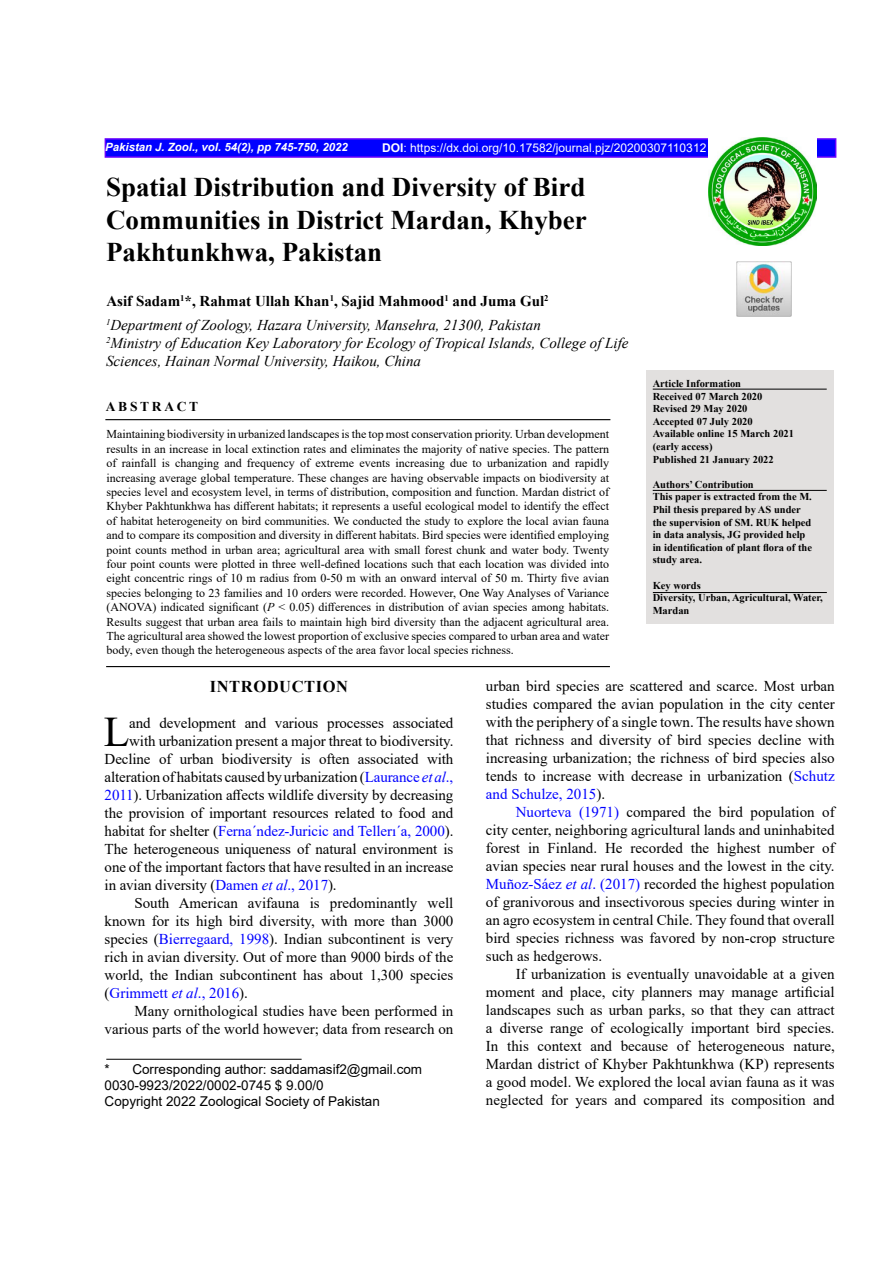
<style>
.page{position:relative;width:893px;height:1263px;background:#fff}
.page>*{position:absolute;margin:0;border:0;box-sizing:border-box;transform-origin:0 0}
.t1{font:42.15px "Times New Roman";color:#000}
.t2{font:700 27px/32.4px "Times New Roman";color:#000;text-align:justify}
.t3{font:700 16.5px "Times New Roman";letter-spacing:.035em;color:#000}
.t4{font:15px/18px "Times New Roman";color:#000;text-align:justify}
.t5{font:italic 15px/24.5px "Times New Roman";color:#000}
.t6{font:15px "Times New Roman";letter-spacing:-.005em;color:#00f}
.t7{font:13.5px/16.2px "Arial";color:#000}
.t8{font:700 13.5px "Times New Roman";letter-spacing:.2em;color:#000}
.t9{font:12px/14.4px "Times New Roman";color:#000;text-align:justify}
.t10{font:12px "Arial";color:#fff}
.t11{font:italic 700 11.4px "Arial";color:#fff}
.t12{font:700 10.5px/12.6px "Times New Roman";color:#000}
.s1{font-weight:700}
.s2{font-weight:700;font-style:normal}
.s3{font-style:italic}
.s4{color:#00f}
.s5{font-style:italic;color:#00f}
.s6{color:#000}
</style>
<div class="page">
<div style="left:105px;top:138px;width:731px;height:20px;background:#00f;border:2px solid #60f"></div>
<img style="left:708px;top:138px;width:108px;height:108px">
<div style="left:646px;top:370px;width:187px;height:254px;background:#e2e0df"></div>
<hr style="left:653px;top:490px;width:174px;height:1px;background:#000">
<hr style="left:105px;top:419px;width:505px;height:1px;background:#000">
<hr style="left:106px;top:666px;width:504px;height:1px;background:#000">
<hr style="left:653px;top:389px;width:174px;height:1px;background:#000">
<hr style="left:106px;top:1059px;width:196px;height:1px;background:#000">
<hr style="left:653px;top:592px;width:174px;height:1px;background:#000">
<img style="left:736px;top:261px;width:55px;height:56px">
<p class="t11" style="left:105px;top:139px;width:244px">Pakistan J. Zool., vol. 54(2), pp 745-750, 2022</p>
<p class="t10" style="left:382px;top:139px;width:326px"><span class="s1">DOI</span>: https://dx.doi.org/10.17582/journal.pjz/20200307110312</p>
<h2 class="t2" style="left:106px;top:170px;width:482px">Spatial Distribution and Diversity of Bird Communities in District Mardan, Khyber Pakhtunkhwa, Pakistan</h2>
<p class="t5" style="left:106px;top:288px;width:444px"><span class="s2">Asif Sadam</span><sup>1</sup><span class="s2">*, Rahmat Ullah Khan</span><sup>1</sup><span class="s2">, Sajid Mahmood</span><sup>1</sup> <span class="s2">and Juma Gul</span><sup>2<br></sup><sup>1</sup>Department of Zoology, Hazara University, Mansehra, 21300, Pakistan</p>
<p class="t5" style="left:106px;top:334px;width:524px;line-height:18px"><sup>2</sup>Ministry of Education Key Laboratory for Ecology of Tropical Islands, College of Life<br>Sciences, Hainan Normal University, Haikou, China</p>
<p class="t12" style="left:653px;top:377px;width:143px">Article Information<br>Received 07 March 2020<br>Revised 29 May 2020<br>Accepted 07 July 2020<br>Available online 15 March 2021 (early access)<br>Published 21 January 2022</p>
<p class="t12" style="left:653px;top:478px;width:161px">Authors’ Contribution<br>This paper is extracted from the M.<br>Phil thesis prepared by AS under the supervision of SM. RUK helped in data analysis, JG provided help in identification of plant flora of the study area.</p>
<p class="t12" style="left:653px;top:578px;width:172px">Key words<br>Diversity, Urban, Agricultural, Water,<br>Mardan</p>
<p class="t8" style="left:106px;top:397px;width:94px">ABSTRACT</p>
<p class="t9" style="left:107px;top:427px;width:504px">Maintaining biodiversity in urbanized landscapes is the top most conservation priority. Urban development results in an increase in local extinction rates and eliminates the majority of native species. The pattern of rainfall is changing and frequency of extreme events increasing due to urbanization and rapidly increasing average global temperature. These changes are having observable impacts on biodiversity at species level and ecosystem level, in terms of distribution, composition and function. Mardan district of Khyber Pakhtunkhwa has different habitats; it represents a useful ecological model to identify the effect of habitat heterogeneity on bird communities. We conducted the study to explore the local avian fauna and to compare its composition and diversity in different habitats. Bird species were identified employing point counts method in urban area; agricultural area with small forest chunk and water body. Twenty four point counts were plotted in three well-defined locations such that each location was divided into eight concentric rings of 10 m radius from 0-50 m with an onward interval of 50 m. Thirty five avian species belonging to 23 families and 10 orders were recorded. However, One Way Analyses of Variance (ANOVA) indicated significant (<span class="s3">P</span> &lt; 0.05) differences in distribution of avian species among habitats.<br>Results suggest that urban area fails to maintain high bird diversity than the adjacent agricultural area.<br>The agricultural area showed the lowest proportion of exclusive species compared to urban area and water body, even though the heterogeneous aspects of the area favor local species richness.</p>
<p class="t3" style="left:210px;top:674px;width:140px">INTRODUCTION</p>
<h1 class="t1" style="left:104px;top:702px;width:27px">L</h1>
<p class="t4" style="left:129px;top:713px;width:326px">and development and various processes associated</p>
<p class="t4" style="left:486px;top:677px;width:350px">urban bird species are scattered and scarce. Most urban studies compared the avian population in the city center with the periphery of a single town. The results have shown that richness and diversity of bird species decline with increasing urbanization; the richness of bird species also tends to increase with decrease in urbanization (<span class="s4">Schutz and Schulze, 2015</span>).</p>
<p class="t4" style="left:486px;top:803px;width:350px;text-indent:30px"><span class="s4">Nuorteva (1971)</span> compared the bird population of city center, neighboring agricultural lands and uninhabited forest in Finland. He recorded the highest number of avian species near rural houses and the lowest in the city.<br><span class="s4">Muñoz-Sáez</span> <span class="s5">et al</span><span class="s4">. (2017)</span> recorded the highest population of granivorous and insectivorous species during winter in an agro ecosystem in central Chile. They found that overall bird species richness was favored by non-crop structure such as hedgerows.</p>
<p class="t4" style="left:486px;top:965px;width:350px;text-indent:30px">If urbanization is eventually unavoidable at a given moment and place, city planners may manage artificial landscapes such as urban parks, so that they can attract a diverse range of ecologically important bird species.<br>In this context and because of heterogeneous nature, Mardan district of Khyber Pakhtunkhwa (KP) represents a good model. We explored the local avian fauna as it was neglected for years and compared its composition and</p>
<p class="t4" style="left:129px;top:731px;width:326px">with urbanization present a major threat to biodiversity.</p>
<p class="t4" style="left:105px;top:749px;width:350px">Decline of urban biodiversity is often associated with</p>
<p class="t4" style="left:105px;top:767px;width:350px">alteration of habitats caused by urbanization (<span class="s4">Laurance</span> <span class="s5">et al</span><span class="s4">.,</span></p>
<p class="t4" style="left:105px;top:785px;width:350px"><span class="s4">2011</span>). Urbanization affects wildlife diversity by decreasing</p>
<p class="t4" style="left:105px;top:803px;width:350px">the provision of important resources related to food and</p>
<p class="t6" style="left:105px;top:820px;width:350px"><span class="s6">habitat for shelter (</span>Ferna´ndez-Juricic and Tellerı´a, 2000<span class="s6">).</span></p>
<p class="t4" style="left:105px;top:839px;width:350px">The heterogeneous uniqueness of natural environment is</p>
<p class="t4" style="left:105px;top:857px;width:350px">one of the important factors that have resulted in an increase</p>
<p class="t4" style="left:105px;top:875px;width:234px">in avian diversity (<span class="s4">Damen</span> <span class="s5">et al</span><span class="s4">., 2017</span>).</p>
<p class="t4" style="left:134px;top:893px;width:320px">South American avifauna is predominantly well</p>
<p class="t4" style="left:105px;top:911px;width:350px">known for its high bird diversity, with more than 3000</p>
<p class="t4" style="left:105px;top:929px;width:350px">species (<span class="s4">Bierregaard, 1998</span>). Indian subcontinent is very</p>
<p class="t4" style="left:105px;top:947px;width:350px">rich in avian diversity. Out of more than 9000 birds of the</p>
<p class="t4" style="left:105px;top:965px;width:350px">world, the Indian subcontinent has about 1,300 species</p>
<p class="t6" style="left:105px;top:982px;width:145px"><span class="s6">(</span>Grimmett <span class="s3">et al</span>., 2016<span class="s6">).</span></p>
<p class="t4" style="left:134px;top:1001px;width:320px">Many ornithological studies have been performed in</p>
<p class="t4" style="left:105px;top:1019px;width:350px">various parts of the world however; data from research on</p>
<p class="t7" style="left:105px;top:1061px;width:319px">* Corresponding author: saddamasif2@gmail.com<br>0030-9923/2022/0002-0745 $ 9.00/0<br>Copyright 2022 Zoological Society of Pakistan</p>
</div>
